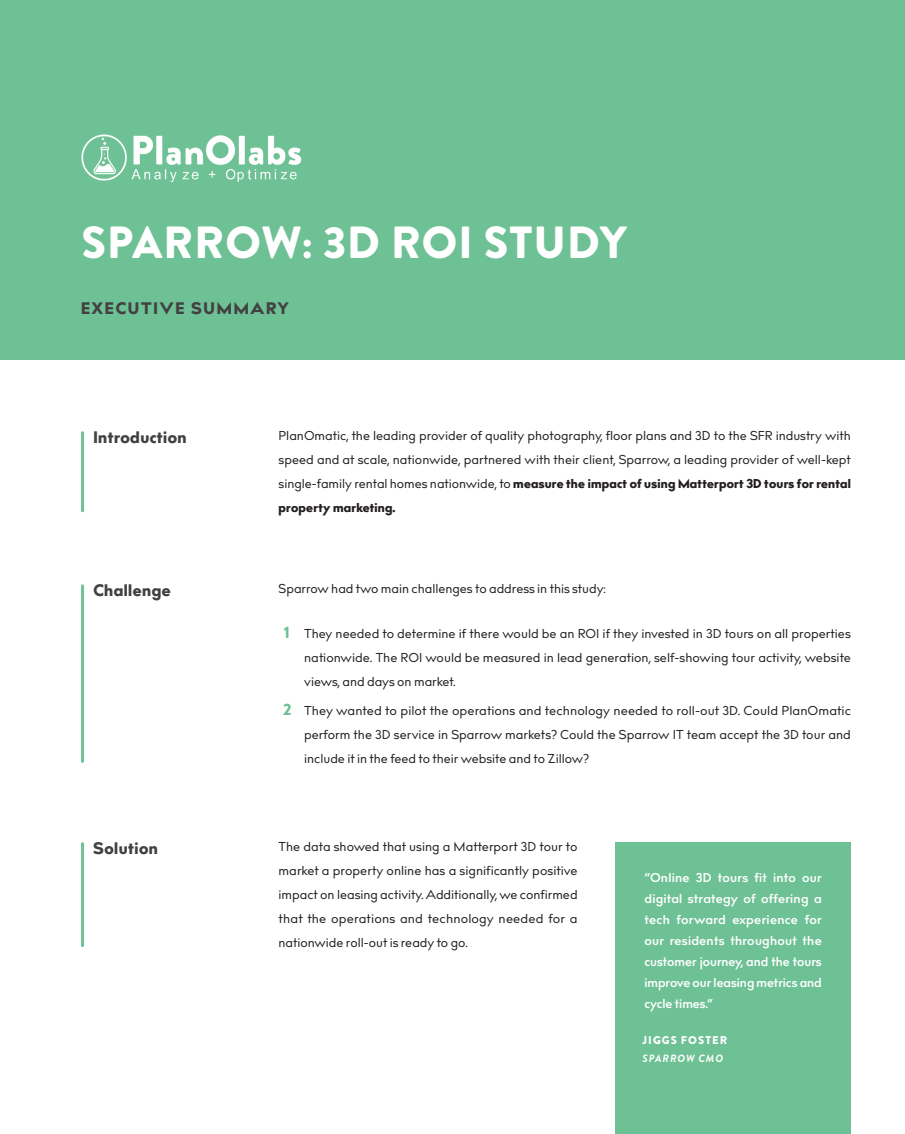
<style>
.page{position:relative;width:905px;height:1134px;background:#fff}
.page>*{position:absolute;margin:0;border:0;box-sizing:border-box;transform-origin:0 0}
.t1{font:900 45px "Brandon Grotesque";letter-spacing:.02em;color:#fff}
.Subhead_1{font:16.5px "billcorpnar super";letter-spacing:.03em;color:#414141}
.Subhead_1-2{font:16.5px "billcorpnar super";letter-spacing:.11em;color:#414141}
.Subhead_1-3{font:900 16.5px "Brandon Grotesque";color:#6ec194}
.body{font:12.75px/24px "billcorpnar";color:#231f20;text-align:justify}
.body-2{font:600 12.75px/21px "billcorpnar";color:#fff;text-align:justify}
.body-3{font:900 11.25px "Brandon Grotesque";letter-spacing:.09em;color:#fff}
.body-4{font:italic 700 10.5px "Brandon Grotesque";letter-spacing:.09em;color:#fff}
.s1{font-family:"billcorpnar super"}
</style>
<div class="page">
<div style="left:0;top:0;width:904px;height:360px;background:#6ec194"></div>
<div style="left:615px;top:842px;width:235px;height:292px;background:#6ec194"></div>
<hr style="left:81px;top:433px;width:3px;height:78px;background:#6ec194">
<hr style="left:81px;top:586px;width:3px;height:175px;background:#6ec194">
<hr style="left:81px;top:844px;width:3px;height:102px;background:#6ec194">
<img style="left:81px;top:134px;width:220px;height:48px">
<p class="t1" style="left:81px;top:211px;width:546px">SPARROW: 3D ROI STUDY</p>
<p class="Subhead_1-2" style="left:81px;top:296px;width:209px">EXECUTIVE SUMMARY</p>
<p class="Subhead_1" style="left:93px;top:425px;width:95px">Introduction</p>
<p class="body" style="left:278px;top:424px;width:574px">PlanOmatic, the leading provider of quality photography, floor plans and 3D to the SFR industry with speed and at scale, nationwide, partnered with their client, Sparrow, a leading provider of well-kept single-family rental homes nationwide, to <span class="s1">measure the impact of using Matterport 3D tours for rental property marketing.</span></p>
<p class="Subhead_1" style="left:93px;top:578px;width:79px">Challenge</p>
<p class="body" style="left:278px;top:577px;width:329px">Sparrow had two main challenges to address in this study:</p>
<p class="Subhead_1-3" style="left:284px;top:621px;width:8px">1</p>
<p class="body" style="left:304px;top:622px;width:548px">They needed to determine if there would be an ROI if they invested in 3D tours on all properties nationwide. The ROI would be measured in lead generation, self-showing tour activity, website views, and days on market.</p>
<p class="Subhead_1-3" style="left:283px;top:698px;width:10px">2</p>
<p class="body" style="left:304px;top:699px;width:548px">They wanted to pilot the operations and technology needed to roll-out 3D. Could PlanOmatic perform the 3D service in Sparrow markets? Could the Sparrow IT team accept the 3D tour and include it in the feed to their website and to Zillow?</p>
<p class="Subhead_1" style="left:93px;top:836px;width:66px">Solution</p>
<p class="body" style="left:278px;top:835px;width:300px">The data showed that using a Matterport 3D tour to market a property online has a significantly positive impact on leasing activity. Additionally, we confirmed that the operations and technology needed for a nationwide roll-out is ready to go.</p>
<p class="body-2" style="left:644px;top:867px;width:179px">“Online 3D tours fit into our digital strategy of offering a tech forward experience for our residents throughout the customer journey, and the tours improve our leasing metrics and cycle times.”</p>
<p class="body-3" style="left:642px;top:1032px;width:86px">JIGGS FOSTER</p>
<p class="body-4" style="left:642px;top:1051px;width:82px">SPARROW CMO</p>
</div>
